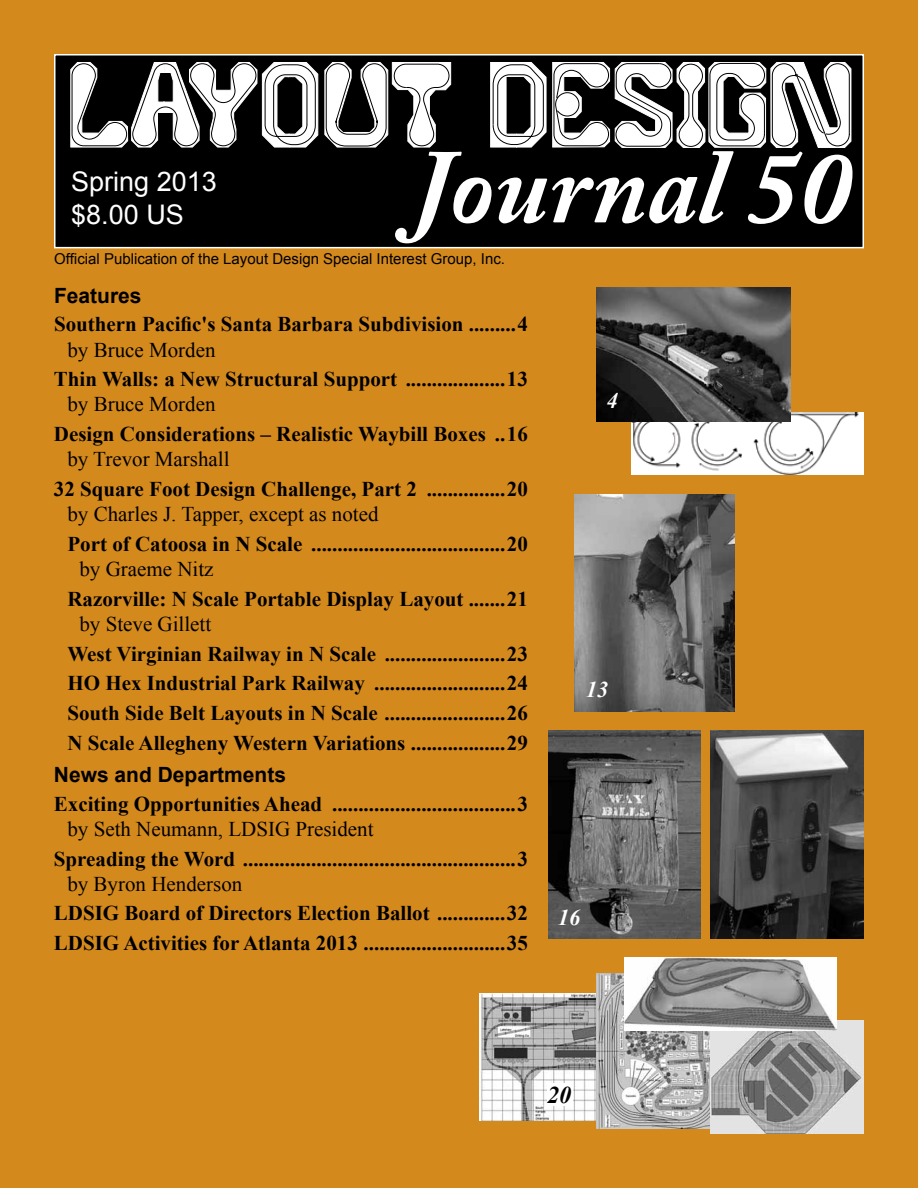
<style>
.page{position:relative;width:918px;height:1188px;background:#d4891c}
.page>*{position:absolute;margin:0;border:0;box-sizing:border-box;transform-origin:0 0}
.t1{font:italic 700 105px "Adobe Caslon Pro";color:#fff}
.t2{font:27px/32.4px "Arial";color:#fff}
.t3{font:italic 700 24px "Times New Roman";color:#000}
.t4{font:italic 700 22.5px "Times New Roman";color:#fff}
.t5{font:700 21px/29.7px "Times New Roman";color:#000;text-align:justify}
.t6{font:21px "Times New Roman";color:#000}
.t7{font:700 21px "Arial";color:#000}
.t8{font:15px "Arial";color:#000}
</style>
<div class="page">
<div style="left:55px;top:55px;width:808px;height:193px;background:#000"></div>
<svg style="left:70px;top:62px;width:248px;height:86px"></svg>
<svg style="left:324px;top:62px;width:127px;height:86px"></svg>
<svg style="left:490px;top:62px;width:56px;height:85px"></svg>
<svg style="left:552px;top:62px;width:299px;height:86px"></svg>
<div style="left:54px;top:54px;width:810px;height:194px;border:2px solid #fff"></div>
<img style="left:575px;top:494px;width:159px;height:217px">
<img style="left:548px;top:731px;width:153px;height:207px">
<img style="left:710px;top:730px;width:154px;height:208px">
<img style="left:631px;top:413px;width:233px;height:62px">
<img style="left:597px;top:288px;width:193px;height:133px">
<img style="left:479px;top:993px;width:117px;height:127px">
<img style="left:596px;top:973px;width:114px;height:156px">
<img style="left:710px;top:1020px;width:153px;height:114px">
<img style="left:625px;top:958px;width:212px;height:73px">
<div style="left:547px;top:1083px;width:26px;height:23px;background:#fff"></div>
<h1 class="t1" style="left:408px;top:125px;width:446px">Journal 50</h1>
<p class="t2" style="left:71px;top:166px;width:147px">Spring 2013 $8.00 US</p>
<p class="t8" style="left:54px;top:249px;width:453px">Official Publication of the Layout Design Special Interest Group, Inc.</p>
<p class="t7" style="left:54px;top:282px;width:89px">Features</p>
<p class="t5" style="left:54px;top:309px;width:475px">Southern Pacific's Santa Barbara Subdivision .........4</p>
<p class="t6" style="left:67px;top:335px;width:150px">by Bruce Morden</p>
<p class="t5" style="left:54px;top:364px;width:475px">Thin Walls: a New Structural Support ...................13</p>
<p class="t6" style="left:67px;top:390px;width:150px">by Bruce Morden</p>
<p class="t5" style="left:54px;top:419px;width:475px">Design Considerations – Realistic Waybill Boxes ..16</p>
<p class="t6" style="left:67px;top:445px;width:164px">by Trevor Marshall</p>
<p class="t5" style="left:54px;top:474px;width:476px">32 Square Foot Design Challenge, Part 2 ...............20</p>
<p class="t6" style="left:67px;top:500px;width:313px">by Charles J. Tapper, except as noted</p>
<p class="t5" style="left:67px;top:528px;width:462px">Port of Catoosa in N Scale .....................................20</p>
<p class="t6" style="left:79px;top:555px;width:136px">by Graeme Nitz</p>
<p class="t5" style="left:67px;top:583px;width:462px">Razorville: N Scale Portable Display Layout .......21</p>
<p class="t6" style="left:79px;top:610px;width:133px">by Steve Gillett</p>
<p class="t5" style="left:67px;top:638px;width:462px">West Virginian Railway in N Scale .......................23<br>HO Hex Industrial Park Railway .........................24<br>South Side Belt Layouts in N Scale .......................26<br>N Scale Allegheny Western Variations ..................29</p>
<p class="t7" style="left:54px;top:761px;width:234px">News and Departments</p>
<p class="t5" style="left:54px;top:788px;width:475px">Exciting Opportunities Ahead ...................................3</p>
<p class="t6" style="left:67px;top:815px;width:308px">by Seth Neumann, LDSIG President</p>
<p class="t5" style="left:54px;top:843px;width:475px">Spreading the Word ....................................................3</p>
<p class="t6" style="left:67px;top:870px;width:176px">by Byron Henderson</p>
<p class="t5" style="left:54px;top:898px;width:475px">LDSIG Board of Directors Election Ballot .............32<br>LDSIG Activities for Atlanta 2013 ...........................35</p>
<p class="t4" style="left:607px;top:385px;width:13px">4</p>
<p class="t4" style="left:586px;top:673px;width:24px">13</p>
<p class="t4" style="left:558px;top:902px;width:24px">16</p>
<p class="t3" style="left:547px;top:1078px;width:25px">20</p>
</div>
